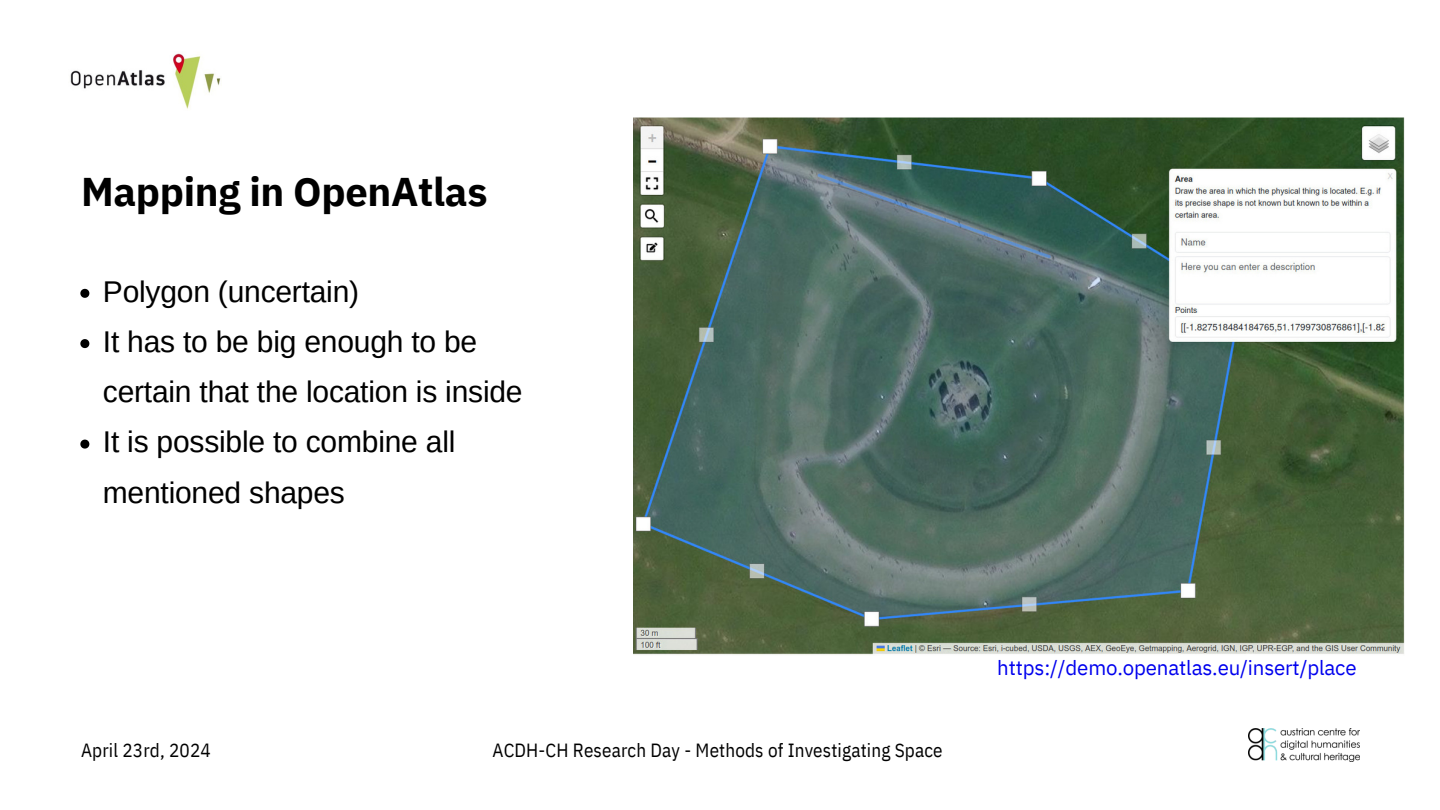
<style>
.page{position:relative;width:1440px;height:810px;background:#fff}
.page>*{position:absolute;margin:0;border:0;box-sizing:border-box;transform-origin:0 0}
.t1{font:700 40px "IBM Plex Sans";letter-spacing:-.01em;color:#000}
.t2{font:30px/50.2px "Arimo";letter-spacing:-.005em;color:#000}
.t3{font:20.5px "IBM Plex Sans";letter-spacing:-.01em;color:#00e}
.t4{font:19.1px "IBM Plex Sans Cond";letter-spacing:.01em;color:#000}
</style>
<div class="page">
<img style="left:1248px;top:728px;width:111px;height:34px">
<img style="left:70px;top:53px;width:151px;height:56px">
<img style="left:633px;top:118px;width:771px;height:537px">
<svg style="left:80px;top:289px;width:9px;height:9px"></svg>
<svg style="left:80px;top:339px;width:9px;height:9px"></svg>
<svg style="left:80px;top:440px;width:9px;height:9px"></svg>
<h1 class="t1" style="left:81px;top:165px;width:408px">Mapping in OpenAtlas</h1>
<p class="t2" style="left:103px;top:266px;width:421px">Polygon (uncertain)<br>It has to be big enough to be certain that the location is inside<br>It is possible to combine all mentioned shapes</p>
<p class="t4" style="left:81px;top:737px;width:131px">April 23rd, 2024</p>
<p class="t4" style="left:493px;top:737px;width:452px">ACDH-CH Research Day - Methods of Investigating Space</p>
<p class="t3" style="left:997px;top:654px;width:361px">https://demo.openatlas.eu/insert/place</p>
</div>
